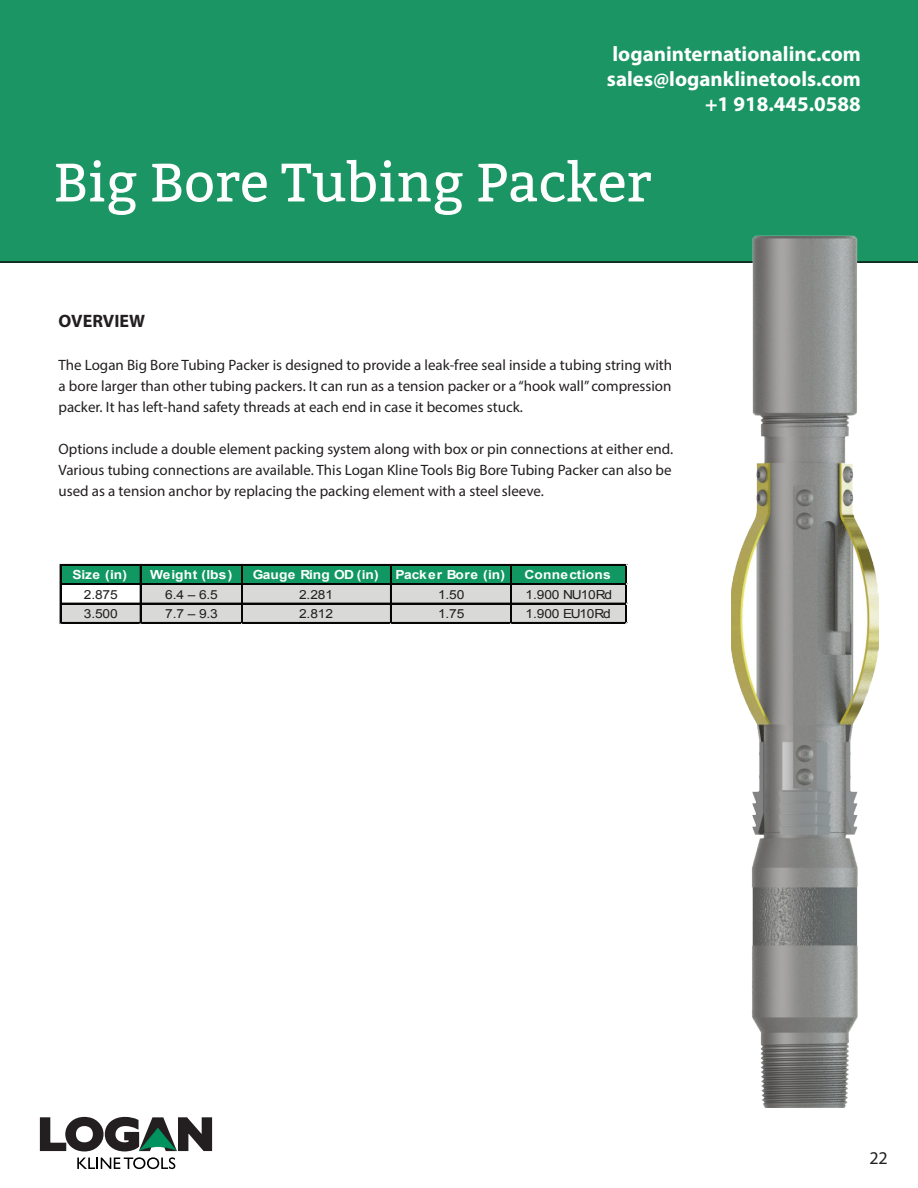
<style>
.page{position:relative;width:918px;height:1188px;background:#fff}
.page>*{position:absolute;margin:0;border:0;box-sizing:border-box;transform-origin:0 0}
.t1{font:54px "Bitter";color:#fff}
.t2{font:700 21px "Myriad Pro";color:#fff}
.t3{font:700 18px "Myriad Pro";color:#231f20}
.t4{font:18px "Myriad Pro";color:#231f20}
.t5{font:15px/21px "Myriad Pro";color:#231f20;text-align:justify}
.t6{font:12.45px "Arial";letter-spacing:-.01em;color:#211e1e;scale:1.1 1}
.t7{font:700 12.45px "Arial";letter-spacing:.005em;color:#fff;scale:1.1 1}
.t8{font:700 12.45px "Arial";letter-spacing:.025em;color:#fff;scale:1.1 1}
</style>
<div class="page">
<svg style="left:40px;top:1117px;width:172px;height:52px"></svg>
<div style="left:0;top:0;width:917px;height:263px;background:#1b9563"></div>
<img style="left:731px;top:220px;width:148px;height:888px">
<div style="left:61px;top:566px;width:566px;height:19px;background:#119762"></div>
<div style="left:140px;top:584px;width:487px;height:20px;background:#d9d9d8"></div>
<div style="left:61px;top:603px;width:566px;height:21px;background:#d9d9d8"></div>
<hr style="left:61px;top:564px;width:566px;height:2px;background:#050504">
<hr style="left:61px;top:584px;width:566px;height:1px;background:#050504">
<hr style="left:61px;top:603px;width:566px;height:1px;background:#050504">
<hr style="left:60px;top:564px;width:1px;height:60px;background:#050504">
<hr style="left:140px;top:566px;width:1px;height:58px;background:#050504">
<hr style="left:241px;top:566px;width:1px;height:58px;background:#050504">
<hr style="left:242px;top:566px;width:1px;height:58px;background:#050504">
<hr style="left:390px;top:566px;width:2px;height:58px;background:#050504">
<hr style="left:510px;top:566px;width:1px;height:58px;background:#050504">
<hr style="left:511px;top:566px;width:1px;height:58px;background:#050504">
<hr style="left:61px;top:622px;width:566px;height:2px;background:#050504">
<hr style="left:625px;top:566px;width:1px;height:58px;background:#050504">
<hr style="left:626px;top:566px;width:1px;height:58px;background:#050504">
<svg style="left:917px;top:0;width:1px;height:263px"></svg>
<p class="t2" style="left:612px;top:40px;width:250px">loganinternationalinc.com</p>
<p class="t2" style="left:607px;top:65px;width:255px">sales@loganklinetools.com</p>
<p class="t2" style="left:705px;top:90px;width:157px">+1 918.445.0588</p>
<p class="t1" style="left:54px;top:151px;width:599px">Big Bore Tubing Packer</p>
<p class="t3" style="left:58px;top:310px;width:88px">OVERVIEW</p>
<p class="t5" style="left:58px;top:354px;width:615px">The Logan Big Bore Tubing Packer is designed to provide a leak-free seal inside a tubing string with a bore larger than other tubing packers. It can run as a tension packer or a “hook wall” compression packer. It has left-hand safety threads at each end in case it becomes stuck.</p>
<p class="t5" style="left:58px;top:438px;width:616px;text-align:left">Options include a double element packing system along with box or pin connections at either end.<br>Various tubing connections are available. This Logan Kline Tools Big Bore Tubing Packer can also be used as a tension anchor by replacing the packing element with a steel sleeve.</p>
<p class="t7" style="left:73px;top:567px;width:51px">Size (in)</p>
<p class="t8" style="left:150px;top:567px;width:76px">Weight (lbs)</p>
<p class="t7" style="left:253px;top:567px;width:116px">Gauge Ring OD (in)</p>
<p class="t7" style="left:395px;top:567px;width:101px">Packer Bore (in)</p>
<p class="t8" style="left:524px;top:567px;width:80px">Connections</p>
<p class="t6" style="left:84px;top:586px;width:32px">2.875</p>
<p class="t6" style="left:165px;top:586px;width:49px">6.4 – 6.5</p>
<p class="t6" style="left:299px;top:586px;width:32px">2.281</p>
<p class="t6" style="left:438px;top:586px;width:26px">1.50</p>
<p class="t6" style="left:526px;top:586px;width:80px">1.900 NU10Rd</p>
<p class="t6" style="left:84px;top:605px;width:32px">3.500</p>
<p class="t6" style="left:165px;top:605px;width:49px">7.7 – 9.3</p>
<p class="t6" style="left:299px;top:605px;width:32px">2.812</p>
<p class="t6" style="left:438px;top:605px;width:26px">1.75</p>
<p class="t6" style="left:526px;top:605px;width:79px">1.900 EU10Rd</p>
<p class="t4" style="left:869px;top:1147px;width:20px">22</p>
</div>
